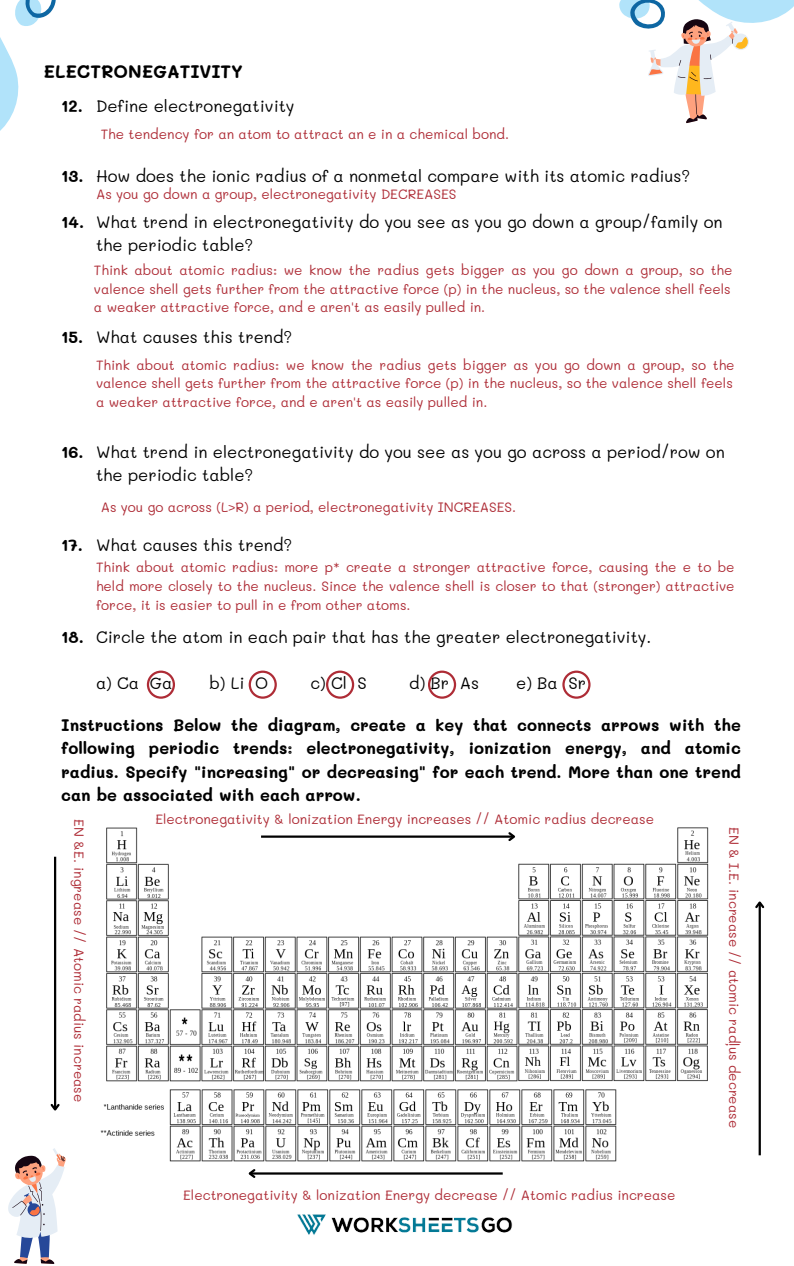
<style>
.page{position:relative;width:794px;height:1266px;background:#fff}
.page>*{position:absolute;margin:0;border:0;box-sizing:border-box;transform-origin:0 0}
.t1{font:700 18px "Mali";color:#000}
.t2{font:16.5px/23.1px "Mali";color:#000}
.t3{font:700 16.5px/23.1px "Mali";color:#000;text-align:justify}
.t4{font:13.5px/18.6px "Mali";color:#ae2c36}
</style>
<div class="page">
<img style="left:297px;top:1214px;width:216px;height:21px">
<img style="left:100px;top:827px;width:609px;height:348px">
<svg style="left:0;top:0;width:56px;height:131px"></svg>
<svg style="left:619px;top:0;width:174px;height:123px"></svg>
<svg style="left:8px;top:1148px;width:58px;height:116px"></svg>
<svg style="left:147px;top:670px;width:28px;height:29px"></svg>
<svg style="left:248px;top:670px;width:29px;height:29px"></svg>
<svg style="left:326px;top:670px;width:28px;height:29px"></svg>
<svg style="left:428px;top:670px;width:28px;height:29px"></svg>
<svg style="left:562px;top:670px;width:28px;height:29px"></svg>
<hr style="left:261px;top:835px;width:252px;height:3px;background:#000">
<svg style="left:506px;top:830px;width:11px;height:13px"></svg>
<hr style="left:758px;top:902px;width:2px;height:253px;background:#000">
<svg style="left:755px;top:901px;width:10px;height:9px"></svg>
<hr style="left:250px;top:1172px;width:252px;height:2px;background:#000">
<svg style="left:246px;top:1167px;width:11px;height:11px"></svg>
<hr style="left:54px;top:856px;width:2px;height:253px;background:#000">
<svg style="left:50px;top:1102px;width:10px;height:9px"></svg>
<p class="t1" style="left:43px;top:59px;width:201px">ELECTRONEGATIVITY</p>
<p class="t2" style="left:96px;top:94px;width:200px">Define electronegativity</p>
<p class="t3" style="left:61px;top:94px;width:23px">12.</p>
<p class="t3" style="left:61px;top:163px;width:24px">13.</p>
<p class="t3" style="left:61px;top:209px;width:24px">14.</p>
<p class="t3" style="left:61px;top:325px;width:24px">15.</p>
<p class="t4" style="left:101px;top:124px;width:410px">The tendency for an atom to attract an e in a chemical bond.</p>
<p class="t2" style="left:96px;top:163px;width:595px">How does the ionic radius of a nonmetal compare with its atomic radius?</p>
<p class="t2" style="left:96px;top:209px;width:627px">What trend in electronegativity do you see as you go down a group/family on the periodic table?</p>
<p class="t4" style="left:96px;top:185px;width:361px">As you go down a group, electronegativity DECREASES</p>
<p class="t4" style="left:94px;top:261px;width:639px">Think about atomic radius: we know the radius gets bigger as you go down a group, so the valence shell gets further from the attractive force (p) in the nucleus, so the valence shell feels</p>
<p class="t4" style="left:94px;top:298px;width:392px">a weaker attractive force, and e aren't as easily pulled in.</p>
<p class="t2" style="left:96px;top:325px;width:198px">What causes this trend?</p>
<p class="t4" style="left:96px;top:355px;width:639px">Think about atomic radius: we know the radius gets bigger as you go down a group, so the valence shell gets further from the attractive force (p) in the nucleus, so the valence shell feels</p>
<p class="t4" style="left:96px;top:392px;width:392px">a weaker attractive force, and e aren't as easily pulled in.</p>
<p class="t3" style="left:61px;top:440px;width:24px">16.</p>
<p class="t2" style="left:96px;top:440px;width:630px">What trend in electronegativity do you see as you go across a period/row on the periodic table?</p>
<p class="t4" style="left:101px;top:497px;width:416px">As you go across (L&gt;R) a period, electronegativity INCREASES.</p>
<p class="t3" style="left:61px;top:532px;width:23px">17.</p>
<p class="t2" style="left:96px;top:532px;width:198px">What causes this trend?</p>
<p class="t4" style="left:96px;top:558px;width:639px;text-align:justify">Think about atomic radius: more p* create a stronger attractive force, causing the e to be held more closely to the nucleus. Since the valence shell is closer to that (stronger) attractive force, it is easier to pull in e from other atoms.</p>
<p class="t3" style="left:61px;top:625px;width:24px">18.</p>
<p class="t2" style="left:96px;top:625px;width:556px">Circle the atom in each pair that has the greater electronegativity.</p>
<p class="t2" style="left:96px;top:671px;width:78px">a) Ca Ga</p>
<p class="t2" style="left:209px;top:671px;width:60px">b) Li O</p>
<p class="t2" style="left:310px;top:671px;width:58px">c) Cl S</p>
<p class="t2" style="left:409px;top:671px;width:71px">d) Br As</p>
<p class="t2" style="left:516px;top:671px;width:71px">e) Ba Sr</p>
<p class="t3" style="left:61px;top:713px;width:680px">Instructions Below the diagram, create a key that connects arrows with the following periodic trends: electronegativity, ionization energy, and atomic radius. Specify "increasing" or decreasing" for each trend. More than one trend can be associated with each arrow.</p>
<p class="t4" style="left:89px;top:819px;width:284px;rotate:90deg">EN &amp;E. ingrease // Atomic radius increase</p>
<p class="t4" style="left:155px;top:810px;width:500px">Electronegativity &amp; lonization Energy increases // Atomic radius decrease</p>
<p class="t4" style="left:183px;top:1185px;width:493px">Electronegativity &amp; lonization Energy decrease // Atomic radius increase</p>
<p class="t4" style="left:743px;top:827px;width:302px;rotate:90deg">EN &amp; I.E. increase // atomic radļus decrease</p>
</div>
